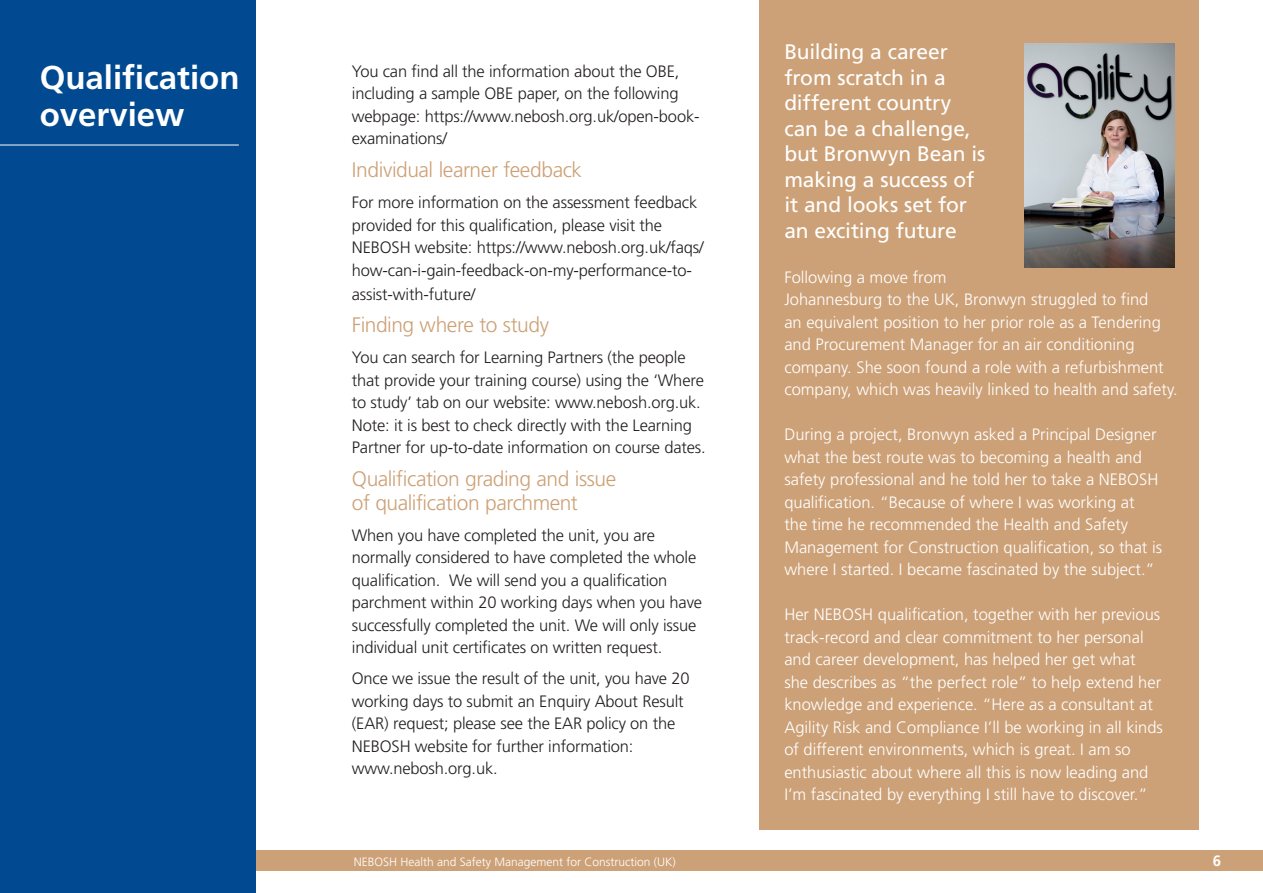
<style>
.page{position:relative;width:1263px;height:893px;background:#fff}
.page>*{position:absolute;margin:0;border:0;box-sizing:border-box;transform-origin:0 0}
.t1{font:700 33px/37.5px "Frutiger LT Std";color:#fff}
.t2{font:21px/25.5px "Frutiger";letter-spacing:-.01em;color:#fff}
.t3{font:300 21px/24px "Frutiger";letter-spacing:-.02em;color:#cda177}
.t4{font:300 16.5px/22.5px "Frutiger";letter-spacing:-.01em;color:#231f20}
.t5{font:300 16.5px/22.5px "Frutiger";color:#fff}
.t6{font:700 15px "Frutiger LT Std";color:#fff}
.t7{font:300 12px "Frutiger";color:#fff}
</style>
<div class="page">
<div style="left:256px;top:850px;width:1007px;height:21px;background:#cda177"></div>
<div style="left:0;top:0;width:256px;height:893px;background:#014990"></div>
<hr style="left:0;top:145px;width:239px;height:1px;background:#fff">
<div style="left:759px;top:0;width:440px;height:829px;background:#cda177"></div>
<img style="left:1025px;top:44px;width:149px;height:224px">
<p class="t1" style="left:40px;top:58px;width:201px">Qualification overview</p>
<p class="t4" style="left:352px;top:60px;width:349px">You can find all the information about the OBE, including a sample OBE paper, on the following webpage: https://www.nebosh.org.uk/open-book&shy;examinations/</p>
<p class="t3" style="left:352px;top:158px;width:232px">Individual learner feedback</p>
<p class="t4" style="left:352px;top:191px;width:353px">For more information on the assessment feedback provided for this qualification, please visit the NEBOSH website: https://www.nebosh.org.uk/faqs/ how-can-i-gain-feedback-on-my-performance-to-</p>
<p class="t4" style="left:352px;top:283px;width:125px">assist-with-future/</p>
<p class="t3" style="left:352px;top:313px;width:199px">Finding where to study</p>
<p class="t4" style="left:352px;top:346px;width:355px">You can search for Learning Partners (the people that provide your training course) using the ‘Where to study’ tab on our website: www.nebosh.org.uk.<br>Note: it is best to check directly with the Learning Partner for up-to-date information on course dates.</p>
<p class="t3" style="left:352px;top:466px;width:266px">Qualification grading and issue of qualification parchment</p>
<p class="t4" style="left:352px;top:524px;width:352px">When you have completed the unit, you are normally considered to have completed the whole qualification. We will send you a qualification parchment within 20 working days when you have successfully completed the unit. We will only issue individual unit certificates on written request.</p>
<p class="t4" style="left:352px;top:667px;width:339px">Once we issue the result of the unit, you have 20 working days to submit an Enquiry About Result (EAR) request; please see the EAR policy on the NEBOSH website for further information: www.nebosh.org.uk.</p>
<p class="t2" style="left:784px;top:39px;width:202px">Building a career from scratch in a different country can be a challenge, but Bronwyn Bean is making a success of it and looks set for an exciting future</p>
<p class="t5" style="left:784px;top:266px;width:395px">Following a move from<br>Johannesburg to the UK, Bronwyn struggled to find<br>an equivalent position to her prior role as a Tendering and Procurement Manager for an air conditioning company. She soon found a role with a refurbishment company, which was heavily linked to health and safety.</p>
<p class="t5" style="left:784px;top:423px;width:379px">During a project, Bronwyn asked a Principal Designer what the best route was to becoming a health and safety professional and he told her to take a NEBOSH qualification. “Because of where I was working at<br>the time he recommended the Health and Safety Management for Construction qualification, so that is where I started. I became fascinated by the subject.”</p>
<p class="t5" style="left:784px;top:603px;width:380px">Her NEBOSH qualification, together with her previous track-record and clear commitment to her personal and career development, has helped her get what she describes as “the perfect role” to help extend her knowledge and experience. “Here as a consultant at Agility Risk and Compliance I’ll be working in all kinds of different environments, which is great. I am so enthusiastic about where all this is now leading and I’m fascinated by everything I still have to discover.”</p>
<p class="t7" style="left:354px;top:855px;width:324px">NEBOSH Health and Safety Management for Construction (UK)</p>
<p class="t6" style="left:1213px;top:852px;width:10px">6</p>
</div>
